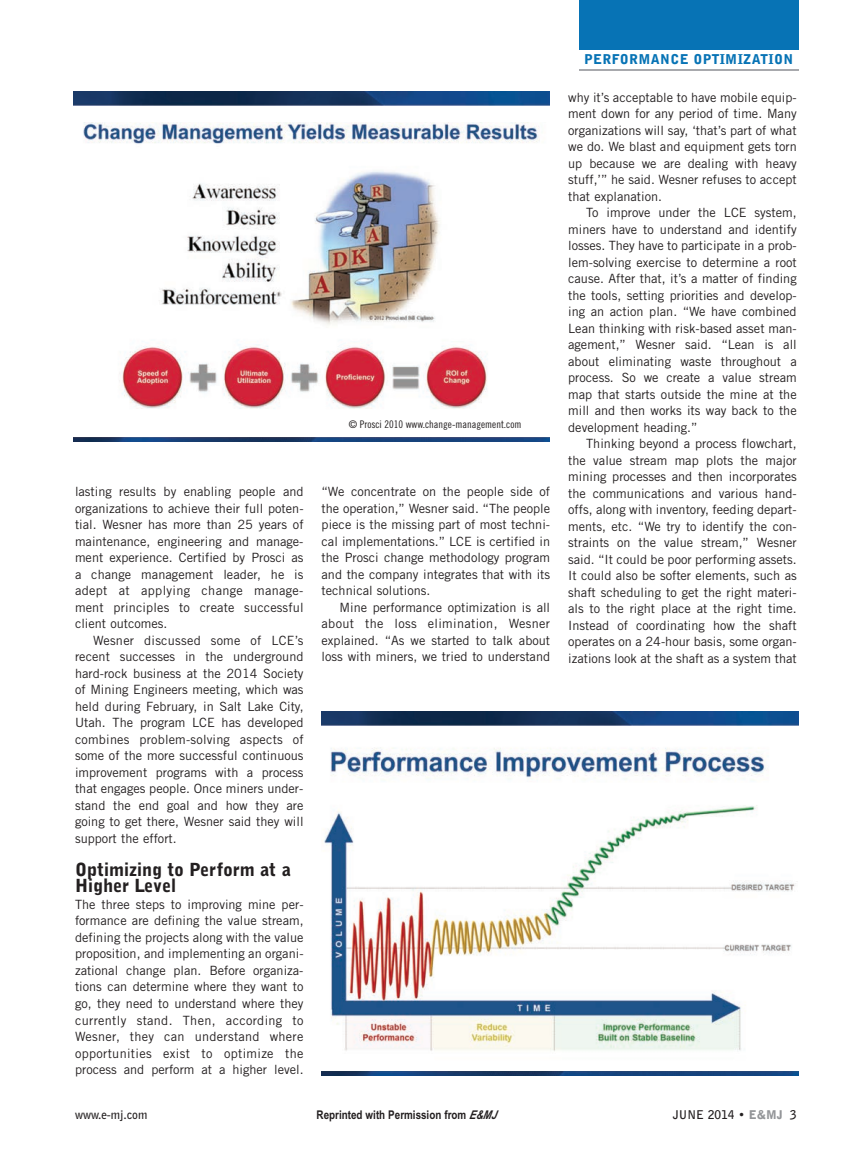
<style>
.page{position:relative;width:852px;height:1162px;background:#fff}
.page>*{position:absolute;margin:0;border:0;box-sizing:border-box;transform-origin:0 0}
.t1{font:900 18px/16.5px "Bell Gothic BT";color:#231f20}
.t2{font:900 13.5px "Bell Gothic BT";letter-spacing:.025em;color:#0773b5}
.t3{font:12.75px/16.5px "Trade Gothic";color:#231f20;text-align:justify}
.t4{font:700 12px "Arial Narrow";color:#231f20}
.t5{font:700 12px "Bell Gothic BT";color:#231f20}
.t6{font:10.5px "Trade Gothic Cond Eighteen";color:#231f20}
.s1{font-weight:900;color:#939598}
.s2{font-style:italic}
</style>
<div class="page">
<div style="left:579px;top:0;width:219px;height:50px;background:#0773b5"></div>
<hr style="left:579px;top:70px;width:219px;height:1px;background:#a8a9ad">
<img style="left:74px;top:92px;width:476px;height:13px">
<img style="left:74px;top:437px;width:476px;height:5px">
<img style="left:83px;top:122px;width:457px;height:287px">
<img style="left:322px;top:711px;width:476px;height:14px">
<img style="left:322px;top:1071px;width:476px;height:4px">
<img style="left:324px;top:748px;width:472px;height:303px">
<p class="t6" style="left:349px;top:420px;width:174px">© Prosci 2010 www.change-management.com</p>
<p class="t3" style="left:75px;top:484px;width:230px">lasting results by enabling people and organizations to achieve their full poten&shy;tial. Wesner has more than 25 years of maintenance, engineering and manage&shy;ment experience. Certified by Prosci as a change management leader, he is adept at applying change manage&shy;ment principles to create successful client outcomes.</p>
<p class="t3" style="left:75px;top:633px;width:230px;text-indent:18px">Wesner discussed some of LCE’s recent successes in the underground hard-rock business at the 2014 Society of Mining Engineers meeting, which was held during February, in Salt Lake City, Utah. The program LCE has developed combines problem-solving aspects of some of the more successful continuous improvement programs with a process that engages people. Once miners under&shy;stand the end goal and how they are going to get there, Wesner said they will support the effort.</p>
<h1 class="t1" style="left:75px;top:862px;width:217px">Optimizing to Perform at a<br>Higher Level</h1>
<p class="t3" style="left:75px;top:897px;width:230px">The three steps to improving mine per&shy;formance are defining the value stream, defining the projects along with the value proposition, and implementing an organi&shy;zational change plan. Before organiza&shy;tions can determine where they want to go, they need to understand where they currently stand. Then, according to Wesner, they can understand where opportunities exist to optimize the process and perform at a higher level.</p>
<p class="t3" style="left:322px;top:484px;width:230px">“We concentrate on the people side of the operation,” Wesner said. “The people piece is the missing part of most techni&shy;cal implementations.” LCE is certified in the Prosci change methodology program and the company integrates that with its technical solutions.</p>
<p class="t3" style="left:322px;top:600px;width:230px;text-indent:18px">Mine performance optimization is all about the loss elimination, Wesner explained. “As we started to talk about loss with miners, we tried to understand</p>
<p class="t2" style="left:584px;top:54px;width:210px">PERFORMANCE OPTIMIZATION</p>
<p class="t3" style="left:568px;top:90px;width:230px">why it’s acceptable to have mobile equip&shy;ment down for any period of time. Many organizations will say, ‘that’s part of what we do. We blast and equipment gets torn up because we are dealing with heavy stuff,’” he said. Wesner refuses to accept that explanation.</p>
<p class="t3" style="left:568px;top:205px;width:230px;text-indent:18px">To improve under the LCE system, miners have to understand and identify losses. They have to participate in a prob&shy;lem-solving exercise to determine a root cause. After that, it’s a matter of finding the tools, setting priorities and develop&shy;ing an action plan. “We have combined Lean thinking with risk-based asset man&shy;agement,” Wesner said. “Lean is all about eliminating waste throughout a process. So we create a value stream map that starts outside the mine at the mill and then works its way back to the development heading.”</p>
<p class="t3" style="left:568px;top:436px;width:230px;text-indent:18px">Thinking beyond a process flowchart, the value stream map plots the major mining processes and then incorporates the communications and various hand&shy;offs, along with inventory, feeding depart&shy;ments, etc. “We try to identify the con&shy;straints on the value stream,” Wesner said. “It could be poor performing assets.<br>It could also be softer elements, such as shaft scheduling to get the right materi&shy;als to the right place at the right time.<br>Instead of coordinating how the shaft operates on a 24-hour basis, some organ&shy;izations look at the shaft as a system that</p>
<p class="t5" style="left:75px;top:1109px;width:74px">www.e-mj.com</p>
<p class="t5" style="left:672px;top:1109px;width:126px">JUNE 2014 • <span class="s1">E&amp;MJ</span> 3</p>
<p class="t4" style="left:317px;top:1107px;width:181px">Reprinted with Permission from <span class="s2">E&amp;MJ</span></p>
</div>
